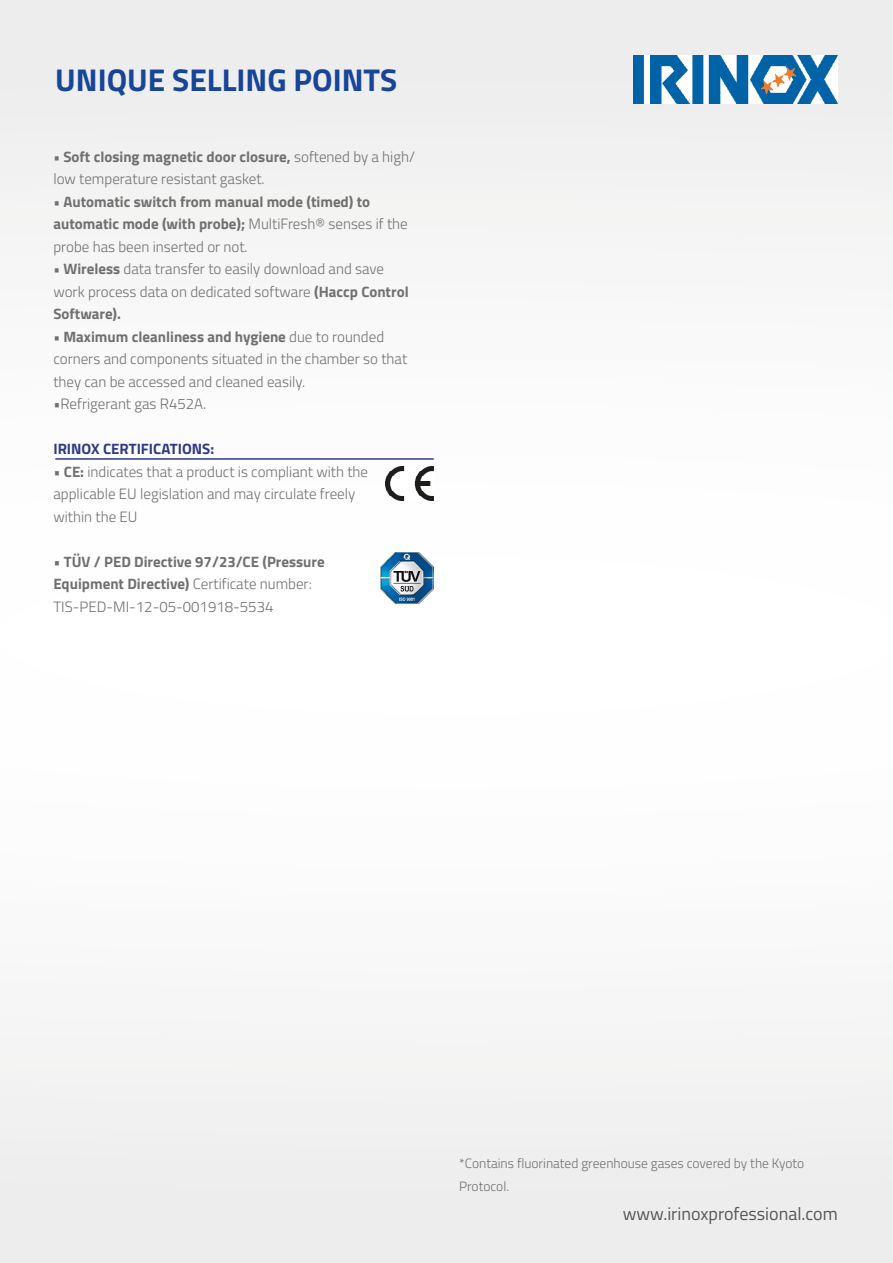
<style>
.page{position:relative;width:893px;height:1263px;background:#f8f8f8}
.page>*{position:absolute;margin:0;border:0;box-sizing:border-box;transform-origin:0 0}
.t1{font:700 31.5px "Titillium Web";color:#174597}
.t2{font:18px "Titillium Web";color:#55575c}
.t3{font:300 15px/22.5px "Titillium Web";color:#70706f}
.t4{font:700 15px/22.5px "Titillium Web";color:#70706f}
.t5{font:700 15px "Titillium Web";color:#2d3987}
.t6{font:300 13.5px/22.5px "Titillium Web";color:#70706f}
.s1{font-weight:700}
.s2{font-weight:300}
</style>
<div class="page">
<img style="left:634px;top:55px;width:204px;height:48px">
<img style="left:385px;top:466px;width:48px;height:34px">
<img style="left:380px;top:553px;width:54px;height:51px">
<hr style="left:55px;top:458px;width:379px;height:2px;background:#2d3987">
<p class="t1" style="left:55px;top:56px;width:343px">UNIQUE SELLING POINTS</p>
<p class="t3" style="left:53px;top:144px;width:363px"><span class="s1">• Soft closing magnetic door closure,</span> softened by a high/ low temperature resistant gasket.</p>
<p class="t4" style="left:53px;top:189px;width:356px">• Automatic switch from manual mode (timed) to automatic mode (with probe); <span class="s2">MultiFresh® senses if the probe has been inserted or not.</span></p>
<p class="t3" style="left:53px;top:257px;width:357px"><span class="s1">• Wireless</span> data transfer to easily download and save work process data on dedicated software <span class="s1">(Haccp Control<br>Software).</span></p>
<p class="t3" style="left:53px;top:324px;width:355px"><span class="s1">• Maximum cleanliness and hygiene</span> due to rounded corners and components situated in the chamber so that they can be accessed and cleaned easily.</p>
<p class="t3" style="left:53px;top:392px;width:154px">•Refrigerant gas R452A.</p>
<p class="t5" style="left:53px;top:437px;width:162px">IRINOX CERTIFICATIONS:</p>
<p class="t3" style="left:53px;top:459px;width:316px">• <span class="s1">CE:</span> indicates that a product is compliant with the applicable EU legislation and may circulate freely within the EU</p>
<p class="t4" style="left:53px;top:549px;width:273px"><span class="s2">•</span> TÜV / PED Directive 97/23/CE (Pressure<br>Equipment Directive) <span class="s2">Certificate number:<br>TIS-PED-MI-12-05-001918-5534</span></p>
<p class="t6" style="left:459px;top:1151px;width:347px">*Contains fluorinated greenhouse gases covered by the Kyoto<br>Protocol.</p>
<p class="t2" style="left:623px;top:1200px;width:216px">www.irinoxprofessional.com</p>
</div>
